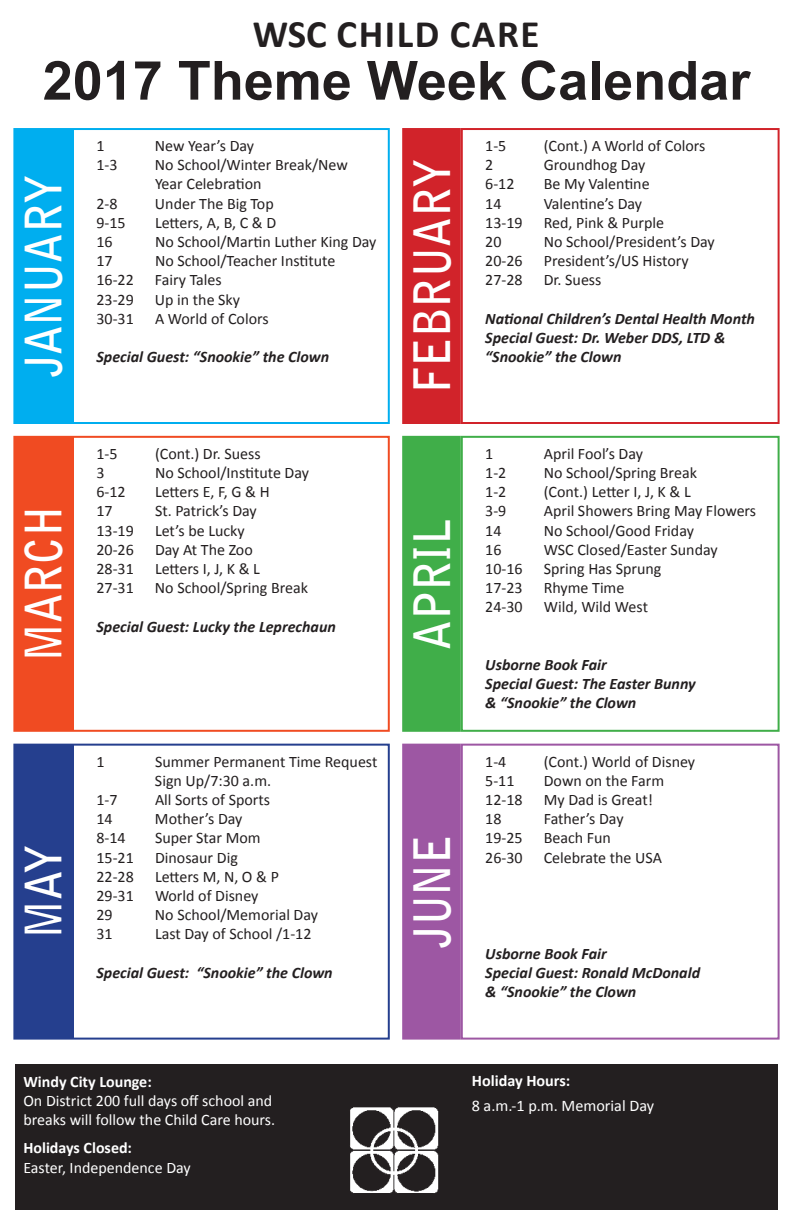
<style>
.page{position:relative;width:792px;height:1224px;background:#fff}
.page>*{position:absolute;margin:0;border:0;box-sizing:border-box;transform-origin:0 0}
.t1{font:700 54px "Arial";color:#231f20}
.t2{font:700 50px "Bell Gothic Std";color:#fff;scale:.88 1}
.t3{font:700 39px "Calibri";letter-spacing:.04em;color:#231f20}
.t4{font:16.2px "Calibri";color:#fff}
.t5{font:700 16.2px "Calibri";color:#fff}
.t6{font:16px/19.2px "Calibri";color:#231f20}
.t7{font:italic 700 16px/19.2px "Calibri";color:#231f20}
.t8{font:16px/19.2px "Calibri";color:#fff}
.t9{font:700 16px "Calibri";color:#fff}
</style>
<div class="page">
<div style="left:14px;top:129px;width:57px;height:294px;background:#00aeef"></div>
<div style="left:13px;top:128px;width:59px;height:296px;border:2px solid #00aeef"></div>
<div style="left:14px;top:437px;width:57px;height:294px;background:#f04b22"></div>
<div style="left:13px;top:436px;width:59px;height:296px;border:2px solid #f04b22"></div>
<div style="left:14px;top:745px;width:57px;height:294px;background:#253f8e"></div>
<div style="left:13px;top:744px;width:59px;height:296px;border:2px solid #253f8e"></div>
<div style="left:403px;top:745px;width:57px;height:294px;background:#9d57a3"></div>
<div style="left:402px;top:744px;width:59px;height:296px;border:2px solid #9d57a3"></div>
<div style="left:403px;top:437px;width:57px;height:294px;background:#40ae49"></div>
<div style="left:402px;top:436px;width:59px;height:296px;border:2px solid #40ae49"></div>
<div style="left:403px;top:129px;width:57px;height:294px;background:#d1232a"></div>
<div style="left:402px;top:128px;width:59px;height:296px;border:2px solid #d1232a"></div>
<div style="left:72px;top:128px;width:318px;height:296px;border:2px solid #00aeef"></div>
<div style="left:461px;top:128px;width:319px;height:296px;border:2px solid #d1232a"></div>
<div style="left:72px;top:436px;width:318px;height:296px;border:2px solid #f04b22"></div>
<div style="left:461px;top:436px;width:319px;height:296px;border:2px solid #40ae49"></div>
<div style="left:72px;top:744px;width:318px;height:296px;border:2px solid #253f8e"></div>
<div style="left:461px;top:744px;width:319px;height:296px;border:2px solid #9d57a3"></div>
<div style="left:15px;top:1064px;width:763px;height:146px;background:#231f20"></div>
<img style="left:350px;top:1107px;width:89px;height:86px">
<p class="t3" style="left:253px;top:9px;width:288px">WSC CHILD CARE</p>
<p class="t1" style="left:43px;top:45px;width:709px">2017 Theme Week Calendar</p>
<p class="t2" style="left:13px;top:377px;width:232px;rotate:-90deg">JANUARY</p>
<p class="t2" style="left:13px;top:662px;width:179px;rotate:-90deg">MARCH</p>
<p class="t6" style="left:97px;top:136px;width:10px">1</p>
<p class="t6" style="left:155px;top:136px;width:101px">New Year’s Day</p>
<p class="t6" style="left:97px;top:155px;width:23px">1-3</p>
<p class="t6" style="left:155px;top:155px;width:194px">No School/Winter Break/New<br>Year Celebration</p>
<p class="t6" style="left:97px;top:194px;width:23px">2-8</p>
<p class="t6" style="left:155px;top:194px;width:120px">Under The Big Top</p>
<p class="t6" style="left:97px;top:213px;width:31px">9-15</p>
<p class="t6" style="left:155px;top:213px;width:123px">Letters, A, B, C &amp; D</p>
<p class="t6" style="left:97px;top:232px;width:18px">16</p>
<p class="t6" style="left:155px;top:232px;width:223px">No School/Martin Luther King Day</p>
<p class="t6" style="left:97px;top:251px;width:18px">17</p>
<p class="t6" style="left:155px;top:251px;width:182px">No School/Teacher Institute</p>
<p class="t6" style="left:97px;top:271px;width:39px">16-22</p>
<p class="t6" style="left:155px;top:271px;width:68px">Fairy Tales</p>
<p class="t6" style="left:97px;top:290px;width:39px">23-29</p>
<p class="t6" style="left:155px;top:290px;width:87px">Up in the Sky</p>
<p class="t6" style="left:97px;top:309px;width:39px">30-31</p>
<p class="t6" style="left:155px;top:309px;width:115px">A World of Colors</p>
<p class="t7" style="left:97px;top:347px;width:234px">Special Guest: “Snookie” the Clown</p>
<p class="t6" style="left:97px;top:444px;width:23px">1-5</p>
<p class="t6" style="left:155px;top:444px;width:107px">(Cont.) Dr. Suess</p>
<p class="t6" style="left:97px;top:463px;width:10px">3</p>
<p class="t6" style="left:155px;top:463px;width:156px">No School/Institute Day</p>
<p class="t6" style="left:97px;top:482px;width:31px">6-12</p>
<p class="t6" style="left:155px;top:482px;width:116px">Letters E, F, G &amp; H</p>
<p class="t6" style="left:97px;top:502px;width:18px">17</p>
<p class="t6" style="left:155px;top:502px;width:103px">St. Patrick’s Day</p>
<p class="t6" style="left:97px;top:521px;width:39px">13-19</p>
<p class="t6" style="left:155px;top:521px;width:91px">Let’s be Lucky</p>
<p class="t6" style="left:97px;top:540px;width:39px">20-26</p>
<p class="t6" style="left:155px;top:540px;width:99px">Day At The Zoo</p>
<p class="t6" style="left:97px;top:559px;width:39px">28-31</p>
<p class="t6" style="left:155px;top:559px;width:107px">Letters I, J, K &amp; L</p>
<p class="t6" style="left:97px;top:578px;width:39px">27-31</p>
<p class="t6" style="left:155px;top:578px;width:155px">No School/Spring Break</p>
<p class="t7" style="left:97px;top:617px;width:241px">Special Guest: Lucky the Leprechaun</p>
<p class="t2" style="left:402px;top:393px;width:268px;rotate:-90deg">FEBRUARY</p>
<p class="t2" style="left:402px;top:650px;width:152px;rotate:-90deg">APRIL</p>
<p class="t6" style="left:97px;top:752px;width:10px">1</p>
<p class="t6" style="left:155px;top:752px;width:224px">Summer Permanent Time Request</p>
<p class="t6" style="left:155px;top:771px;width:118px">Sign Up/7:30 a.m.</p>
<p class="t6" style="left:97px;top:790px;width:23px">1-7</p>
<p class="t6" style="left:155px;top:790px;width:117px">All Sorts of Sports</p>
<p class="t6" style="left:97px;top:809px;width:18px">14</p>
<p class="t6" style="left:155px;top:809px;width:89px">Mother’s Day</p>
<p class="t6" style="left:97px;top:829px;width:31px">8-14</p>
<p class="t6" style="left:155px;top:829px;width:107px">Super Star Mom</p>
<p class="t6" style="left:97px;top:848px;width:39px">15-21</p>
<p class="t6" style="left:155px;top:848px;width:84px">Dinosaur Dig</p>
<p class="t6" style="left:97px;top:867px;width:39px">22-28</p>
<p class="t6" style="left:155px;top:867px;width:125px">Letters M, N, O &amp; P</p>
<p class="t6" style="left:97px;top:886px;width:39px">29-31</p>
<p class="t6" style="left:155px;top:886px;width:105px">World of Disney</p>
<p class="t6" style="left:97px;top:905px;width:18px">29</p>
<p class="t6" style="left:155px;top:905px;width:165px">No School/Memorial Day</p>
<p class="t6" style="left:97px;top:925px;width:18px">31</p>
<p class="t6" style="left:155px;top:925px;width:158px">Last Day of School /1-12</p>
<p class="t7" style="left:97px;top:963px;width:238px">Special Guest: “Snookie” the Clown</p>
<p class="t2" style="left:13px;top:939px;width:109px;rotate:-90deg">MAY</p>
<p class="t2" style="left:402px;top:948px;width:130px;rotate:-90deg">JUNE</p>
<p class="t6" style="left:485px;top:136px;width:23px">1-5</p>
<p class="t6" style="left:544px;top:136px;width:163px">(Cont.) A World of Colors</p>
<p class="t6" style="left:485px;top:155px;width:10px">2</p>
<p class="t6" style="left:544px;top:155px;width:103px">Groundhog Day</p>
<p class="t6" style="left:485px;top:175px;width:31px">6-12</p>
<p class="t6" style="left:544px;top:175px;width:107px">Be My Valentine</p>
<p class="t6" style="left:485px;top:194px;width:18px">14</p>
<p class="t6" style="left:544px;top:194px;width:100px">Valentine’s Day</p>
<p class="t6" style="left:485px;top:213px;width:39px">13-19</p>
<p class="t6" style="left:544px;top:213px;width:122px">Red, Pink &amp; Purple</p>
<p class="t6" style="left:485px;top:232px;width:18px">20</p>
<p class="t6" style="left:544px;top:232px;width:173px">No School/President’s Day</p>
<p class="t6" style="left:485px;top:251px;width:39px">20-26</p>
<p class="t6" style="left:544px;top:251px;width:147px">President’s/US History</p>
<p class="t6" style="left:485px;top:271px;width:39px">27-28</p>
<p class="t6" style="left:544px;top:271px;width:59px">Dr. Suess</p>
<p class="t7" style="left:485px;top:309px;width:271px">National Children’s Dental Health Month<br>Special Guest: Dr. Weber DDS, LTD &amp;</p>
<p class="t7" style="left:485px;top:347px;width:138px">“Snookie” the Clown</p>
<p class="t6" style="left:485px;top:444px;width:10px">1</p>
<p class="t6" style="left:544px;top:444px;width:101px">April Fool’s Day</p>
<p class="t6" style="left:485px;top:463px;width:23px">1-2</p>
<p class="t6" style="left:544px;top:463px;width:155px">No School/Spring Break</p>
<p class="t6" style="left:485px;top:482px;width:23px">1-2</p>
<p class="t6" style="left:544px;top:482px;width:149px">(Cont.) Letter I, J, K &amp; L</p>
<p class="t6" style="left:485px;top:502px;width:23px">3-9</p>
<p class="t6" style="left:544px;top:502px;width:214px">April Showers Bring May Flowers</p>
<p class="t6" style="left:485px;top:521px;width:18px">14</p>
<p class="t6" style="left:544px;top:521px;width:152px">No School/Good Friday</p>
<p class="t6" style="left:485px;top:540px;width:18px">16</p>
<p class="t6" style="left:544px;top:540px;width:175px">WSC Closed/Easter Sunday</p>
<p class="t6" style="left:485px;top:559px;width:39px">10-16</p>
<p class="t6" style="left:544px;top:559px;width:119px">Spring Has Sprung</p>
<p class="t6" style="left:485px;top:578px;width:39px">17-23</p>
<p class="t6" style="left:544px;top:578px;width:82px">Rhyme Time</p>
<p class="t6" style="left:485px;top:598px;width:39px">24-30</p>
<p class="t6" style="left:544px;top:598px;width:106px">Wild, Wild West</p>
<p class="t7" style="left:485px;top:655px;width:123px">Usborne Book Fair</p>
<p class="t7" style="left:485px;top:674px;width:212px">Special Guest: The Easter Bunny</p>
<p class="t7" style="left:485px;top:694px;width:153px">&amp; “Snookie” the Clown</p>
<p class="t6" style="left:485px;top:752px;width:23px">1-4</p>
<p class="t6" style="left:544px;top:752px;width:153px">(Cont.) World of Disney</p>
<p class="t6" style="left:485px;top:771px;width:31px">5-11</p>
<p class="t6" style="left:544px;top:771px;width:122px">Down on the Farm</p>
<p class="t6" style="left:485px;top:790px;width:39px">12-18</p>
<p class="t6" style="left:544px;top:790px;width:111px">My Dad is Great!</p>
<p class="t6" style="left:485px;top:809px;width:18px">18</p>
<p class="t6" style="left:544px;top:809px;width:81px">Father’s Day</p>
<p class="t6" style="left:485px;top:829px;width:39px">19-25</p>
<p class="t6" style="left:544px;top:829px;width:69px">Beach Fun</p>
<p class="t6" style="left:485px;top:848px;width:39px">26-30</p>
<p class="t6" style="left:544px;top:848px;width:120px">Celebrate the USA</p>
<p class="t7" style="left:485px;top:944px;width:123px">Usborne Book Fair</p>
<p class="t7" style="left:485px;top:963px;width:216px">Special Guest: Ronald McDonald &amp; “Snookie” the Clown</p>
<p class="t9" style="left:23px;top:1071px;width:130px">Windy City Lounge:</p>
<p class="t8" style="left:23px;top:1091px;width:253px">On District 200 full days off school and breaks will follow the Child Care hours.</p>
<p class="t9" style="left:23px;top:1138px;width:110px">Holidays Closed:</p>
<p class="t8" style="left:23px;top:1158px;width:169px">Easter, Independence Day</p>
<p class="t5" style="left:472px;top:1070px;width:100px">Holiday Hours:</p>
<p class="t4" style="left:472px;top:1095px;width:184px">8 a.m.-1 p.m. Memorial Day</p>
</div>
